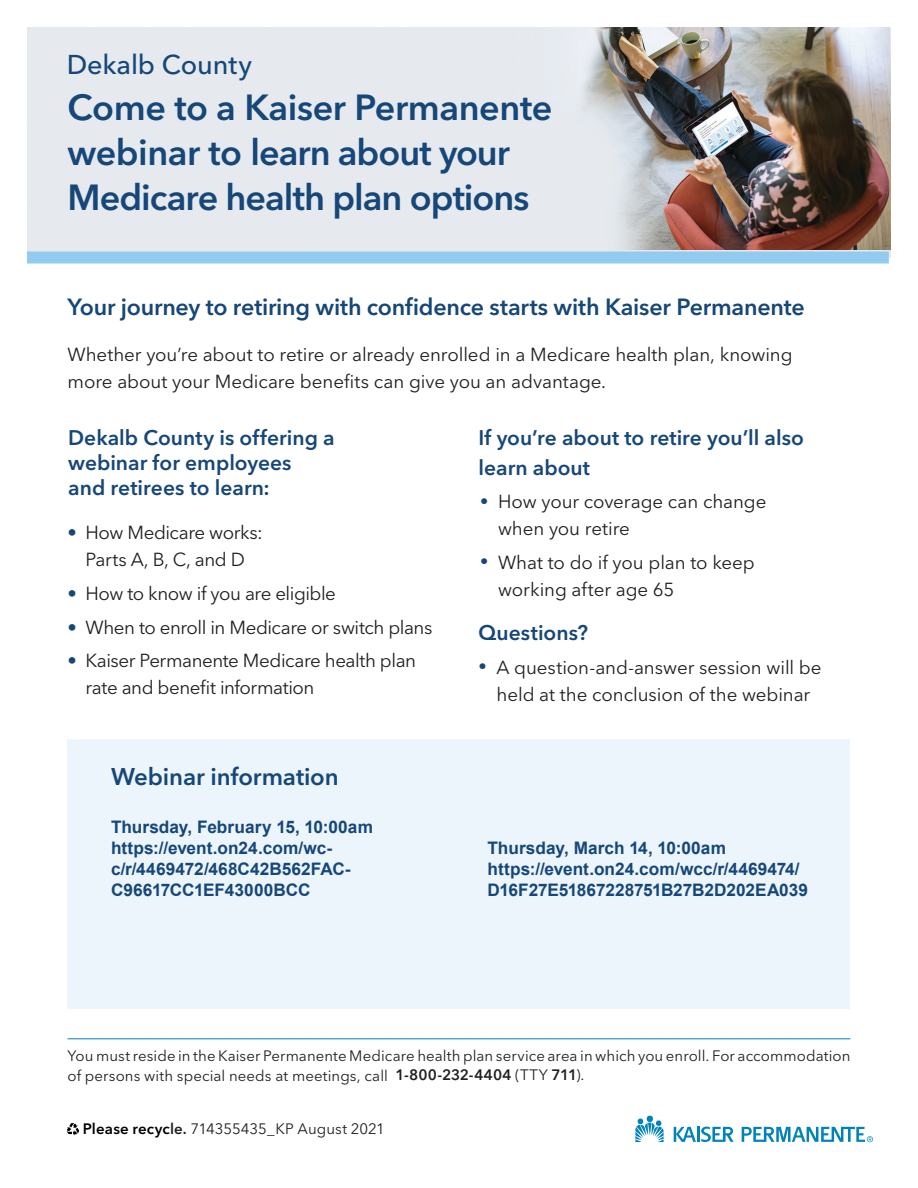
<style>
.page{position:relative;width:918px;height:1188px;background:#fff}
.page>*{position:absolute;margin:0;border:0;box-sizing:border-box;transform-origin:0 0}
.t1{font:600 36px/45px "Avenir Next LT Pro";letter-spacing:-.025em;color:#164778}
.t2{font:500 27px "Avenir Next LT Pro";letter-spacing:-.005em;color:#164778}
.t3{font:600 24px "Avenir Next LT Pro";letter-spacing:-.005em;color:#164778}
.t4{font:600 23.25px "Avenir Next LT Pro";letter-spacing:-.01em;color:#164778}
.t5{font:600 21px/25.2px "Avenir Next LT Pro";color:#164778}
.t6{font:18.75px/27px "Avenir Next LT Pro";letter-spacing:-.01em;color:#231f20}
.t7{font:700 17.25px/21px "Arial";color:#164778}
.t8{font:15px/20.2px "Avenir Next LT Pro";letter-spacing:.005em;color:#231f20}
.s1{font-size:16.5px;color:#164778}
.s2{color:#164778}
.s3{font-weight:600}
.s4{font-weight:600;color:#000}
</style>
<div class="page">
<img style="left:27px;top:27px;width:864px;height:222px">
<div style="left:27px;top:252px;width:862px;height:12px;background:#91ccf0"></div>
<svg style="left:635px;top:1116px;width:29px;height:26px"></svg>
<svg style="left:674px;top:1127px;width:60px;height:15px"></svg>
<svg style="left:742px;top:1127px;width:131px;height:15px"></svg>
<hr style="left:68px;top:1038px;width:782px;height:1px;background:#0083bb">
<svg style="left:67px;top:1123px;width:12px;height:13px"></svg>
<div style="left:68px;top:740px;width:782px;height:269px;background:#ecf5fc"></div>
<h2 class="t2" style="left:67px;top:49px;width:187px">Dekalb County</h2>
<h1 class="t1" style="left:68px;top:85px;width:486px">Come to a Kaiser Permanente webinar to learn about your<br>Medicare health plan options</h1>
<p class="t4" style="left:68px;top:292px;width:739px">Your journey to retiring with confidence starts with Kaiser Permanente</p>
<p class="t6" style="left:68px;top:341px;width:727px">Whether you’re about to retire or already enrolled in a Medicare health plan, knowing more about your Medicare benefits can give you an advantage.</p>
<p class="t5" style="left:478px;top:423px;width:327px;line-height:30px">If you’re about to retire you’ll also learn about</p>
<p class="t5" style="left:68px;top:425px;width:268px">Dekalb County is offering a webinar for employees<br>and retirees to learn:</p>
<p class="t6" style="left:498px;top:488px;width:270px;text-indent:-18px"><span class="s1">•</span> How your coverage can change when you retire</p>
<p class="t6" style="left:498px;top:549px;width:258px;text-indent:-18px"><span class="s1">•</span> What to do if you plan to keep working after age 65</p>
<p class="t5" style="left:478px;top:620px;width:111px">Questions?</p>
<p class="t6" style="left:478px;top:654px;width:345px;text-align:center"><span class="s1">•</span> A question-and-answer session will be held at the conclusion of the webinar</p>
<p class="t6" style="left:68px;top:519px;width:197px;text-align:center"><span class="s2">•</span> How Medicare works:<br>Parts A, B, C, and D</p>
<p class="t6" style="left:68px;top:580px;width:270px"><span class="s2">•</span> How to know if you are eligible</p>
<p class="t6" style="left:68px;top:614px;width:366px"><span class="s2">•</span> When to enroll in Medicare or switch plans</p>
<p class="t6" style="left:85px;top:647px;width:332px;text-indent:-18px"><span class="s2">•</span> Kaiser Permanente Medicare health plan rate and benefit information</p>
<p class="t3" style="left:111px;top:762px;width:229px">Webinar information</p>
<p class="t7" style="left:111px;top:817px;width:264px">Thursday, February 15, 10:00am https://event.on24.com/wc&shy;c/r/4469472/468C42B562FAC-<br>C96617CC1EF43000BCC</p>
<p class="t7" style="left:487px;top:838px;width:322px">Thursday, March 14, 10:00am https://event.on24.com/wcc/r/4469474/<br>D16F27E51867228751B27B2D202EA039</p>
<p class="t8" style="left:68px;top:1045px;width:785px">You must reside in the Kaiser Permanente Medicare health plan service area in which you enroll. For accommodation of persons with special needs at meetings, call <span class="s3">1-800-232-4404</span> (TTY <span class="s3">711</span>).</p>
<p class="t8" style="left:83px;top:1119px;width:304px"><span class="s4">Please recyc</span><span class="s3">le.</span> 714355435_KP August 2021</p>
</div>
